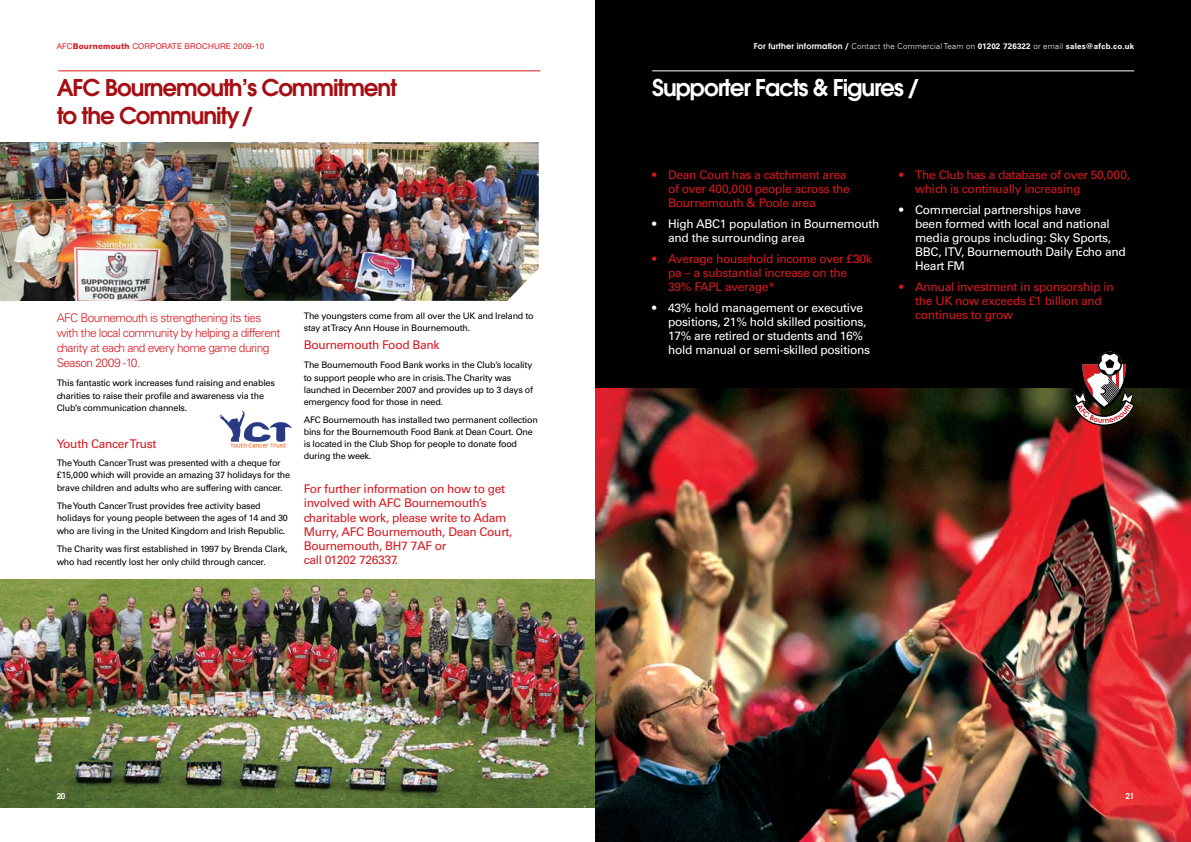
<style>
.page{position:relative;width:1191px;height:842px;background:#fff}
.page>*{position:absolute;margin:0;border:0;box-sizing:border-box;transform-origin:0 0}
.t1{font:600 23px/27.6px "Avant Garde";letter-spacing:-.045em;color:#a70e13}
.t2{font:600 23px "Avant Garde";letter-spacing:-.045em;color:#fff}
.t3{font:12px/14px "Univers";letter-spacing:-.025em;color:#d71920}
.t4{font:12px/14px "Univers";letter-spacing:-.025em;color:#fff}
.t5{font:300 12px/14.9px "Univers";letter-spacing:-.045em;color:#d71920}
.t6{font:9px/12.5px "Univers";letter-spacing:-.025em;color:#000}
.t7{font:300 8px "Univers";letter-spacing:.025em;color:#fff}
.t8{font:8px "Helvetica Neue";letter-spacing:.025em;color:#d71920}
.t9{font:600 8px "Avant Garde";color:#fff}
.s1{font-weight:800}
.s2{font-family:"Avant Garde";font-weight:600}
.s3{font-weight:700}
</style>
<div class="page">
<div style="left:595px;top:0;width:596px;height:842px;background:#000"></div>
<img style="left:0;top:579px;width:595px;height:228px">
<hr style="left:58px;top:70px;width:482px;height:1px;background:#d71920">
<img style="left:0;top:142px;width:539px;height:159px">
<img style="left:595px;top:388px;width:596px;height:454px">
<svg style="left:1073px;top:351px;width:61px;height:75px"></svg>
<hr style="left:652px;top:70px;width:482px;height:1px;background:#fff">
<svg style="left:219px;top:410px;width:73px;height:37px"></svg>
<p class="t8" style="left:57px;top:41px;width:209px">AFC<span class="s1">Bournemouth</span> CORPORATE BROCHURE 2009-10</p>
<h1 class="t1" style="left:57px;top:73px;width:342px">AFC Bournemouth’s Commitment to the Community/</h1>
<h2 class="t5" style="left:57px;top:310px;width:225px">AFC Bournemouth is strengthening its ties with the local community by helping a different charity at each and every home game during Season 2009 -10.</h2>
<p class="t6" style="left:57px;top:377px;width:220px">This fantastic work increases fund raising and enables charities to raise their profile and awareness via the<br>Club’s communication channels.</p>
<h2 class="t3" style="left:57px;top:436px;width:101px">Youth Cancer Trust</h2>
<p class="t6" style="left:57px;top:456px;width:235px">The Youth Cancer Trust was presented with a cheque for £15,000 which will provide an amazing 37 holidays for the brave children and adults who are suffering with cancer.</p>
<p class="t6" style="left:57px;top:499px;width:233px">The Youth Cancer Trust provides free activity based holidays for young people between the ages of 14 and 30 who are living in the United Kingdom and Irish Republic.</p>
<p class="t6" style="left:57px;top:543px;width:232px">The Charity was first established in 1997 by Brenda Clark, who had recently lost her only child through cancer.</p>
<p class="t6" style="left:304px;top:310px;width:231px;line-height:12.2px">The youngsters come from all over the UK and Ireland to stay at Tracy Ann House in Bournemouth.</p>
<h2 class="t3" style="left:304px;top:338px;width:137px">Bournemouth Food Bank</h2>
<p class="t6" style="left:304px;top:359px;width:231px;line-height:12.2px">The Bournemouth Food Bank works in the Club’s locality to support people who are in crisis. The Charity was launched in December 2007 and provides up to 3 days of emergency food for those in need.</p>
<p class="t6" style="left:304px;top:413px;width:236px;line-height:12.2px">AFC Bournemouth has installed two permanent collection bins for the Bournemouth Food Bank at Dean Court. One is located in the Club Shop for people to donate food during the week.</p>
<h2 class="t3" style="left:304px;top:482px;width:210px">For further information on how to get involved with AFC Bournemouth’s charitable work, please write to Adam<br>Murry, AFC Bournemouth, Dean Court,<br>Bournemouth, BH7 7AF or<br>call 01202 726337.</h2>
<p class="t9" style="left:57px;top:791px;width:10px">20</p>
<p class="t7" style="left:754px;top:41px;width:382px"><span class="s2">For further information /</span> Contact the Commercial Team on <span class="s3">01202 726322</span> or email <span class="s3">sales@afcb.co.uk</span></p>
<h1 class="t2" style="left:652px;top:73px;width:268px">Supporter Facts &amp; Figures /</h1>
<h2 class="t3" style="left:668px;top:168px;width:183px;text-indent:-16px">• Dean Court has a catchment area of over 400,000 people across the<br>Bournemouth &amp; Poole area</h2>
<h2 class="t4" style="left:668px;top:217px;width:213px;text-indent:-16px">• High ABC1 population in Bournemouth and the surrounding area</h2>
<h2 class="t3" style="left:668px;top:252px;width:205px;text-indent:-16px">• Average household income over £30k pa – a substantial increase on the<br>39% FAPL average*</h2>
<h2 class="t4" style="left:668px;top:301px;width:203px;text-indent:-16px">• 43% hold management or executive positions, 21% hold skilled positions, 17% are retired or students and 16% hold manual or semi-skilled positions</h2>
<h2 class="t3" style="left:915px;top:168px;width:216px;text-indent:-16px">• The Club has a database of over 50,000, which is continually increasing</h2>
<h2 class="t4" style="left:915px;top:203px;width:212px;text-indent:-16px">• Commercial partnerships have<br>been formed with local and national media groups including: Sky Sports,<br>BBC, ITV, Bournemouth Daily Echo and<br>Heart FM</h2>
<h2 class="t3" style="left:915px;top:280px;width:200px;text-indent:-16px">• Annual investment in sponsorship in the UK now exceeds £1 billion and continues to grow</h2>
<p class="t9" style="left:1125px;top:791px;width:10px">21</p>
</div>
